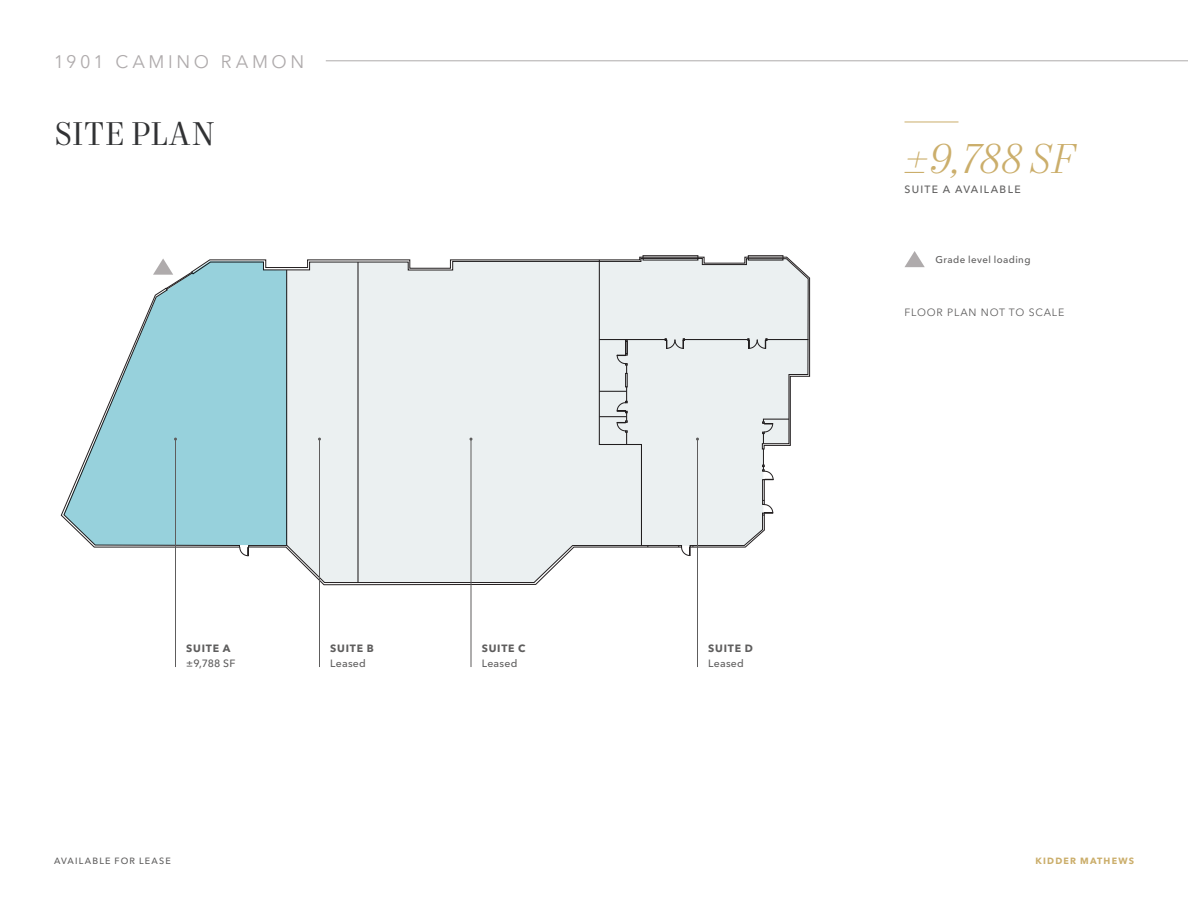
<style>
.page{position:relative;width:1188px;height:918px;background:#fff}
.page>*{position:absolute;margin:0;border:0;box-sizing:border-box;transform-origin:0 0}
.Stat_Italic_-_Gold_2023{font:italic 300 42px "Mort Modern 07";color:#cbae6b}
.Headline_-_Level_2_-_Charcoal_2023{font:33px "Mort Modern 08";color:#313234}
.t1{font:18px "Avenir Next LT Pro";letter-spacing:.2em;color:#afabac}
.Map_Highlight_-_Bold_-_Ash_2023{font:500 10.5px "Avenir Next LT Pro";letter-spacing:.025em;color:#5e5d5d}
.Map_Highlight_-_Bold_-_Ash_2023-2{font:700 10.5px "Avenir Next LT Pro";letter-spacing:.07em;color:#5e5d5d}
.Notes{font:10.5px "Avenir Next LT Pro";letter-spacing:.08em;color:#5e5d5d}
.Stat_Label_-_Ash_2023{font:500 10.5px "Avenir Next LT Pro";letter-spacing:.125em;color:#5e5d5d}
.Notes_-_Ash_2023{font:500 9.75px "Avenir Next LT Pro";letter-spacing:.045em;color:#5e5d5d}
.t2{font:500 9px "Avenir Next LT Pro";letter-spacing:.13em;color:#5e5d5d}
.t3{font:700 9px "Avenir Next LT Pro";letter-spacing:.13em;color:#cbae6b}
</style>
<div class="page">
<svg style="left:60px;top:508px;width:179px;height:40px"></svg>
<div style="left:643px;top:256px;width:55px;height:4px;border:1px solid #231f20"></div>
<div style="left:748px;top:256px;width:35px;height:4px;border:1px solid #231f20"></div>
<svg style="left:790px;top:259px;width:18px;height:187px;fill:#ebf0f1"></svg>
<hr style="left:904px;top:122px;width:54px;height:1px;background:#cbae6b">
<svg style="left:64px;top:261px;width:175px;height:284px;fill:#97d1dc"></svg>
<hr style="left:697px;top:439px;width:1px;height:228px;background:#5e5d5d">
<hr style="left:471px;top:439px;width:1px;height:228px;background:#5e5d5d">
<hr style="left:319px;top:439px;width:1px;height:228px;background:#5e5d5d">
<svg style="left:239px;top:259px;width:551px;height:326px"></svg>
<hr style="left:175px;top:439px;width:1px;height:228px;background:#5e5d5d">
<svg style="left:904px;top:251px;width:21px;height:16px"></svg>
<svg style="left:153px;top:258px;width:40px;height:32px"></svg>
<hr style="left:326px;top:61px;width:862px;height:1px;background:#afabac">
<h3 class="t1" style="left:54px;top:51px;width:252px">1901 CAMINO RAMON</h3>
<p class="Headline_-_Level_2_-_Charcoal_2023" style="left:54px;top:114px;width:162px">SITE PLAN</p>
<p class="Map_Highlight_-_Bold_-_Ash_2023-2" style="left:186px;top:642px;width:46px">SUITE A</p>
<p class="Map_Highlight_-_Bold_-_Ash_2023" style="left:186px;top:657px;width:51px">±9,788 SF</p>
<p class="Map_Highlight_-_Bold_-_Ash_2023-2" style="left:330px;top:642px;width:45px">SUITE B</p>
<p class="Map_Highlight_-_Bold_-_Ash_2023" style="left:330px;top:657px;width:37px">Leased</p>
<p class="Map_Highlight_-_Bold_-_Ash_2023-2" style="left:482px;top:642px;width:45px">SUITE C</p>
<p class="Map_Highlight_-_Bold_-_Ash_2023" style="left:482px;top:657px;width:37px">Leased</p>
<p class="Map_Highlight_-_Bold_-_Ash_2023-2" style="left:708px;top:642px;width:46px">SUITE D</p>
<p class="Map_Highlight_-_Bold_-_Ash_2023" style="left:708px;top:657px;width:37px">Leased</p>
<p class="Stat_Italic_-_Gold_2023" style="left:904px;top:133px;width:171px">±9,788 SF</p>
<p class="Stat_Label_-_Ash_2023" style="left:904px;top:183px;width:118px">SUITE A AVAILABLE</p>
<p class="Notes_-_Ash_2023" style="left:936px;top:253px;width:97px">Grade level loading</p>
<p class="Notes" style="left:904px;top:306px;width:161px">FLOOR PLAN NOT TO SCALE</p>
<p class="t2" style="left:54px;top:855px;width:118px">AVAILABLE FOR LEASE</p>
<p class="t3" style="left:1036px;top:855px;width:100px">KIDDER MATHEWS</p>
</div>
